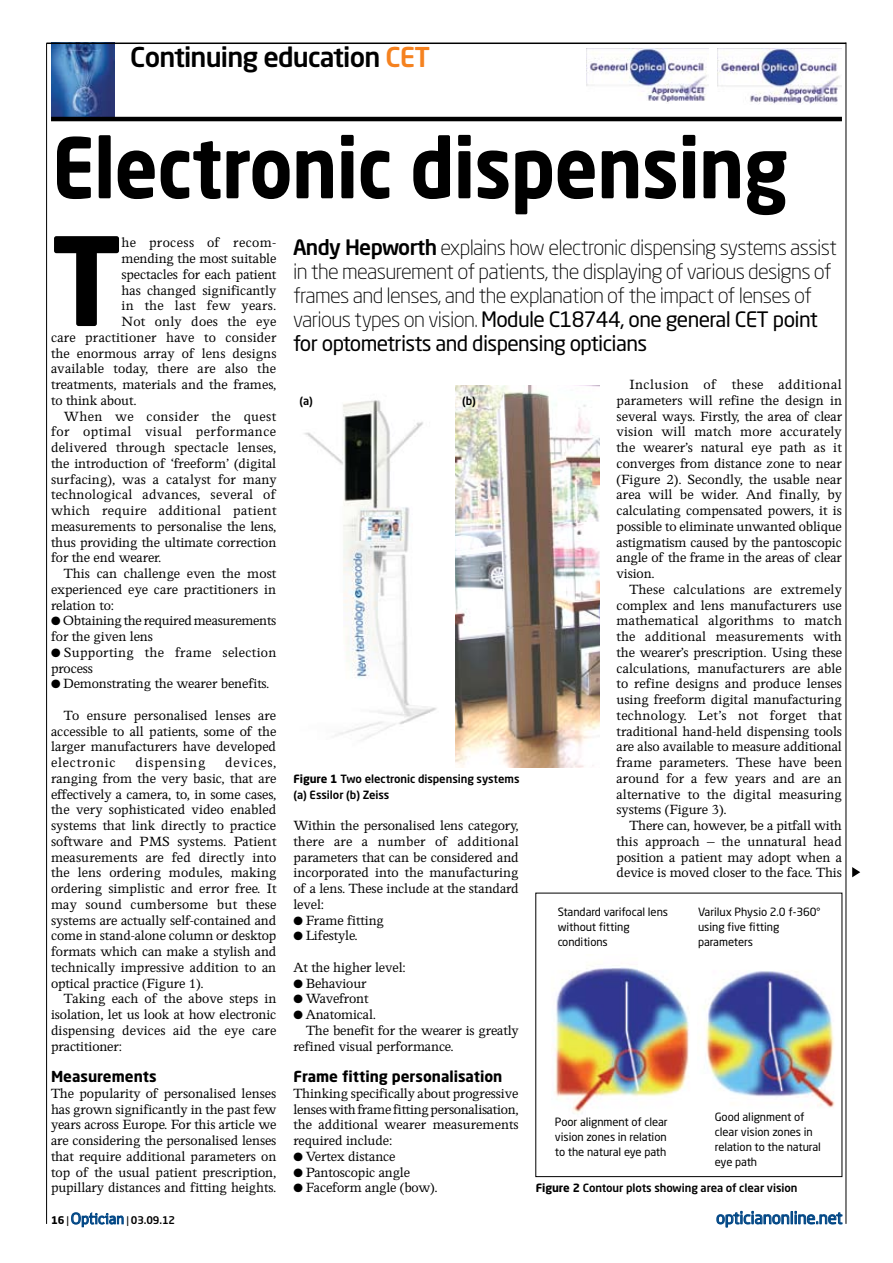
<style>
.page{position:relative;width:893px;height:1263px;background:#fff}
.page>*{position:absolute;margin:0;border:0;box-sizing:border-box;transform-origin:0 0}
.t1{font:700 121.05px "Neo Sans Std";color:#000}
.t2{font:700 82.2px "Neo Sans Std";letter-spacing:-.01em;color:#000;scale:.9 1}
.t3{font:500 27px "Neo Sans Std";letter-spacing:-.03em;color:#000}
.t4{font:300 21px/24px "Neo Sans Std";letter-spacing:-.03em;color:#000}
.t5{font:16.5px "Neo Sans Std";letter-spacing:-.01em;color:#004685}
.t6{font:15px/15.8px "Perrywood MT Std";color:#000;text-align:justify}
.t7{font:15px "Perrywood MT Std";letter-spacing:.025em;color:#000}
.t8{font:15px/15.8px "Perrywood MT Std";letter-spacing:.02em;color:#000}
.t9{font:15px/15.8px "Perrywood MT Std";letter-spacing:-.02em;color:#000}
.t10{font:700 15px "Neo Sans Std";color:#000}
.t11{font:15px "Felbridge Std";letter-spacing:.01em;color:#004685;scale:.91 1}
.t12{font:15px "Perrywood MT Std";letter-spacing:.05em;color:#000}
.t13{font:11.25px/15px "Neo Sans Std";letter-spacing:-.005em;color:#000}
.t14{font:500 11.25px/15.8px "Neo Sans Std";letter-spacing:-.005em;color:#000}
.s1{color:#f58220}
.s2{font-weight:500}
.s3{font-weight:400}
.s4{font-weight:700}
.s5{font-family:"Neo Sans Std";font-weight:700;font-size:10.5px;color:#000}
.s6{font-family:"Neo Sans Std";font-size:10.5px;color:#000}
.s7{font-family:"Neo Sans Std";font-weight:500;font-size:10.5px;color:#000}
</style>
<div class="page">
<img style="left:51px;top:44px;width:64px;height:73px">
<hr style="left:46px;top:43px;width:1px;height:1181px;background:#000">
<hr style="left:51px;top:117px;width:791px;height:4px;background:#000">
<svg style="left:716px;top:1211px;width:127px;height:17px"></svg>
<svg style="left:71px;top:1212px;width:53px;height:15px"></svg>
<hr style="left:846px;top:43px;width:1px;height:1181px;background:#000">
<hr style="left:46px;top:43px;width:800px;height:1px;background:#000">
<img style="left:587px;top:49px;width:121px;height:53px">
<img style="left:717px;top:49px;width:125px;height:55px">
<svg style="left:852px;top:867px;width:8px;height:10px"></svg>
<img style="left:304px;top:400px;width:133px;height:340px">
<img style="left:455px;top:386px;width:145px;height:381px">
<img style="left:554px;top:965px;width:135px;height:149px">
<img style="left:699px;top:971px;width:136px;height:137px">
<h3 class="t3" style="left:130px;top:40px;width:301px">Continuing education <span class="s1">CET</span></h3>
<h2 class="t2" style="left:52px;top:115px;width:819px">Electronic dispensing</h2>
<h1 class="t1" style="left:51px;top:204px;width:73px">T</h1>
<p class="t7" style="left:121px;top:235px;width:156px">he process of recom-</p>
<p class="t4" style="left:293px;top:235px;width:545px"><span class="s2">Andy Hepworth</span> explains how electronic dispensing systems assist in the measurement of patients, the displaying of various designs of frames and lenses, and the explanation of the impact of lenses of various types on vision. <span class="s3">Module C18744, one general CET point for optometrists and dispensing opticians</span></p>
<p class="t6" style="left:121px;top:250px;width:156px">mending the most suitable</p>
<p class="t6" style="left:121px;top:266px;width:156px">spectacles for each patient</p>
<p class="t6" style="left:121px;top:282px;width:156px">has changed significantly</p>
<p class="t6" style="left:121px;top:298px;width:156px">in the last few years.</p>
<p class="t6" style="left:121px;top:313px;width:157px">Not only does the eye</p>
<p class="t6" style="left:51px;top:329px;width:227px">care practitioner have to consider</p>
<p class="t6" style="left:51px;top:345px;width:227px">the enormous array of lens designs</p>
<p class="t6" style="left:51px;top:361px;width:227px">available today, there are also the</p>
<p class="t6" style="left:51px;top:376px;width:227px">treatments, materials and the frames,</p>
<p class="t6" style="left:51px;top:392px;width:87px">to think about.</p>
<p class="t7" style="left:64px;top:408px;width:214px">When we consider the quest</p>
<p class="t7" style="left:51px;top:424px;width:227px">for optimal visual performance</p>
<p class="t6" style="left:51px;top:439px;width:227px">delivered through spectacle lenses,</p>
<p class="t6" style="left:51px;top:455px;width:227px">the introduction of ‘freeform’ (digital</p>
<p class="t6" style="left:51px;top:471px;width:227px">surfacing), was a catalyst for many</p>
<p class="t6" style="left:51px;top:487px;width:226px">technological advances, several of</p>
<p class="t8" style="left:51px;top:502px;width:227px">which require additional patient</p>
<p class="t6" style="left:51px;top:518px;width:227px">measurements to personalise the lens,</p>
<p class="t6" style="left:51px;top:534px;width:227px">thus providing the ultimate correction</p>
<p class="t6" style="left:51px;top:550px;width:112px">for the end wearer.</p>
<p class="t6" style="left:64px;top:565px;width:214px">This can challenge even the most</p>
<p class="t6" style="left:51px;top:581px;width:227px">experienced eye care practitioners in</p>
<p class="t6" style="left:51px;top:597px;width:65px">relation to:</p>
<p class="t9" style="left:51px;top:613px;width:227px">● Obtaining the required measurements for the given lens</p>
<p class="t8" style="left:51px;top:644px;width:227px">● Supporting the frame selection process</p>
<p class="t6" style="left:64px;top:668px;width:214px;line-height:31.5px;text-indent:-13px">● Demonstrating the wearer benefits.<br>To ensure personalised lenses are</p>
<p class="t6" style="left:51px;top:723px;width:227px">accessible to all patients, some of the larger manufacturers have developed electronic</p>
<p class="t6" style="left:617px;top:376px;width:227px;text-indent:13px">Inclusion of these additional parameters will refine the design in several ways. Firstly, the area of clear vision will match more accurately the wearer’s natural eye path as it converges from distance zone to near (Figure 2). Secondly, the usable near area will be wider. And finally, by calculating compensated powers, it is possible to eliminate unwanted oblique astigmatism caused by the pantoscopic angle of the frame in the areas of clear vision.</p>
<p class="t6" style="left:617px;top:581px;width:227px;text-indent:13px">These calculations are extremely complex and lens manufacturers use mathematical algorithms to match the additional measurements with the wearer’s prescription. Using these calculations, manufacturers are able to refine designs and produce lenses using freeform digital manufacturing technology. Let’s not forget that traditional hand-held dispensing tools are also available to measure additional frame parameters. These have been around for a few years and are an alternative to the digital measuring systems (Figure 3).</p>
<p class="t6" style="left:617px;top:817px;width:227px;text-indent:13px">There can, however, be a pitfall with this approach – the unnatural head position a patient may adopt when a device is moved closer to the face. This</p>
<p class="t14" style="left:299px;top:392px;width:15px">(a)</p>
<p class="t14" style="left:462px;top:392px;width:15px">(b)</p>
<p class="t6" style="left:51px;top:754px;width:227px;text-indent:174px">devices, ranging from the very basic, that are effectively a camera, to, in some cases, the very sophisticated video enabled systems that link directly to practice software and PMS systems. Patient measurements are fed directly into the lens ordering modules, making ordering simplistic and error free. It may sound cumbersome but these systems are actually self-contained and come in stand-alone column or desktop formats which can make a stylish and technically impressive addition to an optical practice (Figure 1).</p>
<p class="t6" style="left:51px;top:991px;width:227px;text-indent:13px">Taking each of the above steps in isolation, let us look at how electronic dispensing devices aid the eye care practitioner:</p>
<p class="t10" style="left:51px;top:1067px;width:107px">Measurements</p>
<p class="t6" style="left:51px;top:1085px;width:227px">The popularity of personalised lenses has grown significantly in the past few years across Europe. For this article we are considering the personalised lenses that require additional parameters on top of the usual patient prescription, pupillary distances and fitting heights.</p>
<p class="t12" style="left:136px;top:754px;width:71px">dispensing</p>
<p class="t14" style="left:293px;top:770px;width:228px"><span class="s4">Figure 1</span> Two electronic dispensing systems (a) Essilor (b) Zeiss</p>
<p class="t6" style="left:293px;top:817px;width:227px">Within the personalised lens category, there are a number of additional parameters that can be considered and incorporated into the manufacturing of a lens. These include at the standard level:</p>
<p class="t6" style="left:293px;top:912px;width:92px">● Frame fitting</p>
<p class="t6" style="left:293px;top:920px;width:114px;line-height:31.5px">● Lifestyle.<br>At the higher level:</p>
<p class="t6" style="left:293px;top:975px;width:75px">● Behaviour</p>
<p class="t6" style="left:293px;top:991px;width:77px">● Wavefront</p>
<p class="t6" style="left:293px;top:1006px;width:84px">● Anatomical.</p>
<p class="t6" style="left:306px;top:1022px;width:214px">The benefit for the wearer is greatly</p>
<p class="t6" style="left:293px;top:1038px;width:162px">refined visual performance.</p>
<p class="t10" style="left:293px;top:1067px;width:210px">Frame fitting personalisation</p>
<p class="t6" style="left:293px;top:1085px;width:227px">Thinking specifically about progressive lenses with frame fitting personalisation, the additional wearer measurements required include:</p>
<p class="t6" style="left:293px;top:1148px;width:104px">● Vertex distance</p>
<p class="t6" style="left:293px;top:1164px;width:118px">● Pantoscopic angle</p>
<p class="t6" style="left:293px;top:1180px;width:146px">● Faceform angle (bow).</p>
<p class="t13" style="left:558px;top:904px;width:112px">Standard varifocal lens without fitting conditions</p>
<p class="t13" style="left:698px;top:904px;width:124px">Varilux Physio 2.0 f-360° using five fitting parameters</p>
<p class="t13" style="left:715px;top:1109px;width:108px">Good alignment of clear vision zones in relation to the natural eye path</p>
<p class="t13" style="left:555px;top:1114px;width:114px;text-align:justify">Poor alignment of clear vision zones in relation to the natural eye path</p>
<p class="t14" style="left:536px;top:1180px;width:263px"><span class="s4">Figure 2</span> Contour plots showing area of clear vision</p>
<p class="t11" style="left:51px;top:1209px;width:138px"><span class="s5">16</span> <span class="s6">|</span> Optician <span class="s6">|</span> <span class="s7">03.09.12</span></p>
<p class="t5" style="left:716px;top:1208px;width:128px">opticianonline.net</p>
</div>
